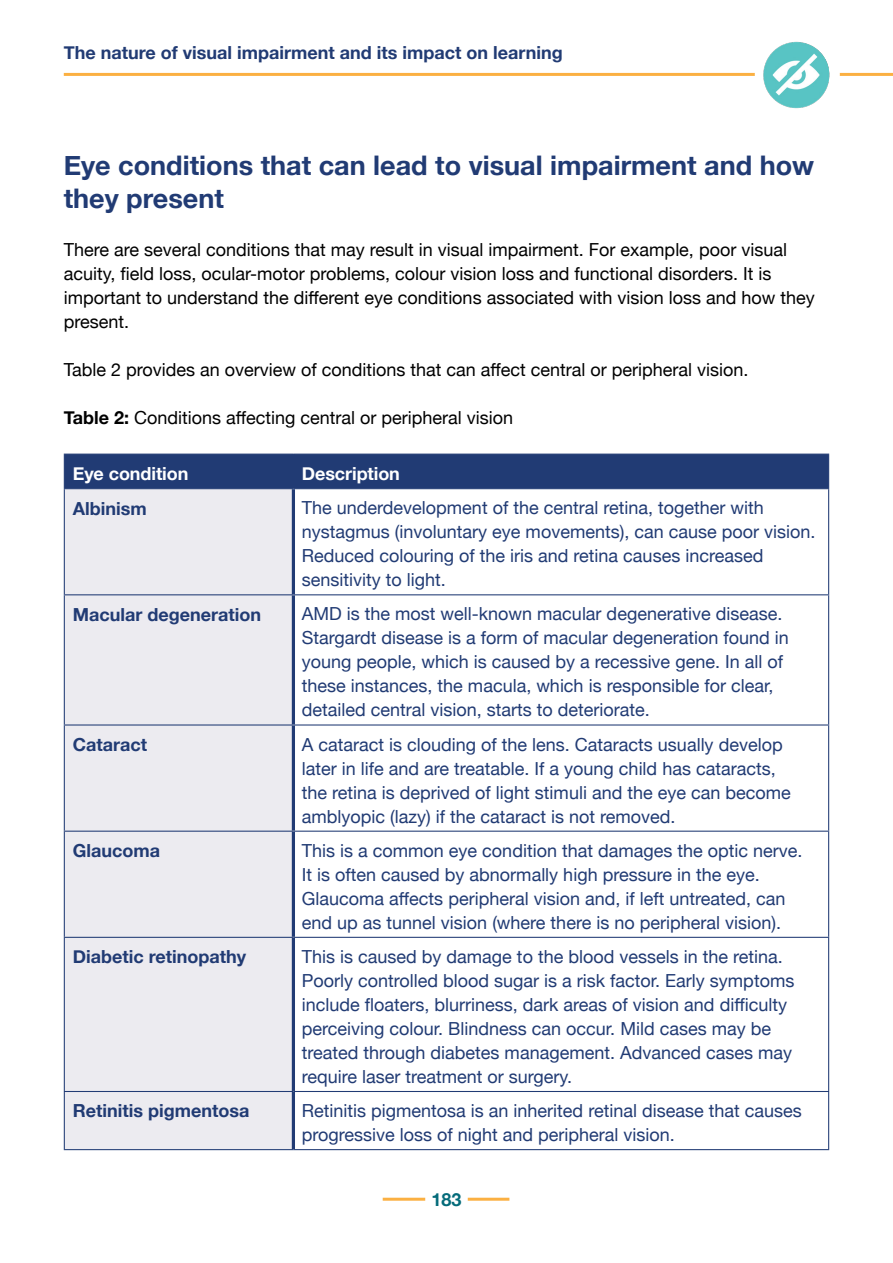
<style>
.page{position:relative;width:893px;height:1263px;background:#fff}
.page>*{position:absolute;margin:0;border:0;box-sizing:border-box;transform-origin:0 0}
.t1{font:700 27px/32.4px "Helvetica Neue";color:#213b74}
.t2{font:18px/24px "Helvetica Neue";color:#213b74}
.t3{font:18px/24px "Helvetica Neue";color:#000}
.t4{font:700 18px "Helvetica Neue";color:#213b74}
.t5{font:700 18px "Helvetica Neue";letter-spacing:-.005em;color:#fff}
.t6{font:700 18px "Helvetica Neue";color:#046b7a}
.s1{font-weight:700}
</style>
<div class="page">
<hr style="left:64px;top:73px;width:829px;height:3px;background:#fbb042">
<hr style="left:468px;top:1198px;width:41px;height:3px;background:#fbb042">
<hr style="left:383px;top:1198px;width:42px;height:3px;background:#fbb042">
<div style="left:755px;top:32px;width:85px;height:85px;border:11px solid #fff;border-radius:50%"></div>
<img style="left:763px;top:40px;width:68px;height:68px">
<div style="left:65px;top:455px;width:763px;height:33px;background:#213b74"></div>
<div style="left:65px;top:489px;width:227px;height:660px;background:#ecebf0"></div>
<svg style="left:295px;top:489px;width:533px;height:448px"></svg>
<hr style="left:292px;top:455px;width:3px;height:33px;background:#213b74">
<hr style="left:292px;top:489px;width:3px;height:105px;background:#213b74">
<hr style="left:292px;top:595px;width:3px;height:129px;background:#213b74">
<hr style="left:292px;top:725px;width:3px;height:106px;background:#213b74">
<hr style="left:292px;top:832px;width:3px;height:105px;background:#213b74">
<hr style="left:292px;top:938px;width:3px;height:153px;background:#213b74">
<hr style="left:292px;top:1092px;width:3px;height:57px;background:#213b74">
<hr style="left:64px;top:454px;width:229px;height:1px;background:#213b74">
<hr style="left:64px;top:455px;width:1px;height:33px;background:#213b74">
<hr style="left:293px;top:454px;width:536px;height:1px;background:#213b74">
<hr style="left:828px;top:455px;width:1px;height:33px;background:#213b74">
<hr style="left:64px;top:488px;width:229px;height:1px;background:#213b74">
<hr style="left:64px;top:489px;width:1px;height:105px;background:#213b74">
<hr style="left:293px;top:488px;width:536px;height:1px;background:#213b74">
<hr style="left:828px;top:489px;width:1px;height:105px;background:#213b74">
<hr style="left:64px;top:594px;width:229px;height:1px;background:#213b74">
<hr style="left:64px;top:595px;width:1px;height:129px;background:#213b74">
<hr style="left:293px;top:594px;width:536px;height:1px;background:#213b74">
<hr style="left:828px;top:595px;width:1px;height:129px;background:#213b74">
<hr style="left:64px;top:724px;width:229px;height:1px;background:#213b74">
<hr style="left:64px;top:725px;width:1px;height:106px;background:#213b74">
<hr style="left:293px;top:724px;width:536px;height:1px;background:#213b74">
<hr style="left:828px;top:725px;width:1px;height:106px;background:#213b74">
<hr style="left:64px;top:831px;width:229px;height:1px;background:#213b74">
<hr style="left:64px;top:832px;width:1px;height:105px;background:#213b74">
<hr style="left:293px;top:831px;width:536px;height:1px;background:#213b74">
<hr style="left:828px;top:832px;width:1px;height:105px;background:#213b74">
<hr style="left:64px;top:937px;width:229px;height:1px;background:#213b74">
<hr style="left:64px;top:938px;width:1px;height:153px;background:#213b74">
<hr style="left:293px;top:937px;width:536px;height:1px;background:#213b74">
<hr style="left:828px;top:938px;width:1px;height:153px;background:#213b74">
<hr style="left:64px;top:1091px;width:229px;height:1px;background:#213b74">
<hr style="left:64px;top:1092px;width:1px;height:57px;background:#213b74">
<hr style="left:293px;top:1091px;width:536px;height:1px;background:#213b74">
<hr style="left:828px;top:1092px;width:1px;height:57px;background:#213b74">
<hr style="left:64px;top:1149px;width:229px;height:1px;background:#213b74">
<hr style="left:293px;top:1149px;width:536px;height:1px;background:#213b74">
<p class="t4" style="left:64px;top:39px;width:500px">The nature of visual impairment and its impact on learning</p>
<h1 class="t1" style="left:64px;top:150px;width:752px">Eye conditions that can lead to visual impairment and how they present</h1>
<p class="t3" style="left:64px;top:238px;width:752px">There are several conditions that may result in visual impairment. For example, poor visual acuity, field loss, ocular-motor problems, colour vision loss and functional disorders. It is important to understand the different eye conditions associated with vision loss and how they present.</p>
<p class="t3" style="left:64px;top:358px;width:686px">Table 2 provides an overview of conditions that can affect central or peripheral vision.</p>
<p class="t3" style="left:64px;top:406px;width:451px"><span class="s1">Table 2:</span> Conditions affecting central or peripheral vision</p>
<p class="t5" style="left:73px;top:460px;width:117px">Eye condition</p>
<p class="t5" style="left:302px;top:460px;width:100px">Description</p>
<p class="t4" style="left:73px;top:494px;width:75px">Albinism</p>
<p class="t2" style="left:302px;top:497px;width:515px">The underdevelopment of the central retina, together with nystagmus (involuntary eye movements), can cause poor vision.<br>Reduced colouring of the iris and retina causes increased sensitivity to light.</p>
<p class="t4" style="left:73px;top:600px;width:190px">Macular degeneration</p>
<p class="t2" style="left:302px;top:603px;width:488px">AMD is the most well-known macular degenerative disease.<br>Stargardt disease is a form of macular degeneration found in young people, which is caused by a recessive gene. In all of these instances, the macula, which is responsible for clear, detailed central vision, starts to deteriorate.</p>
<p class="t4" style="left:73px;top:730px;width:76px">Cataract</p>
<p class="t2" style="left:302px;top:733px;width:490px">A cataract is clouding of the lens. Cataracts usually develop later in life and are treatable. If a young child has cataracts, the retina is deprived of light stimuli and the eye can become amblyopic (lazy) if the cataract is not removed.</p>
<p class="t4" style="left:73px;top:837px;width:89px">Glaucoma</p>
<p class="t2" style="left:302px;top:839px;width:502px">This is a common eye condition that damages the optic nerve.<br>It is often caused by abnormally high pressure in the eye.<br>Glaucoma affects peripheral vision and, if left untreated, can end up as tunnel vision (where there is no peripheral vision).</p>
<p class="t4" style="left:73px;top:943px;width:175px">Diabetic retinopathy</p>
<p class="t2" style="left:302px;top:945px;width:494px">This is caused by damage to the blood vessels in the retina.<br>Poorly controlled blood sugar is a risk factor. Early symptoms include floaters, blurriness, dark areas of vision and difficulty perceiving colour. Blindness can occur. Mild cases may be treated through diabetes management. Advanced cases may require laser treatment or surgery.</p>
<p class="t4" style="left:73px;top:1097px;width:178px">Retinitis pigmentosa</p>
<p class="t2" style="left:302px;top:1100px;width:501px">Retinitis pigmentosa is an inherited retinal disease that causes progressive loss of night and peripheral vision.</p>
<p class="t6" style="left:431px;top:1185px;width:32px">183</p>
</div>
